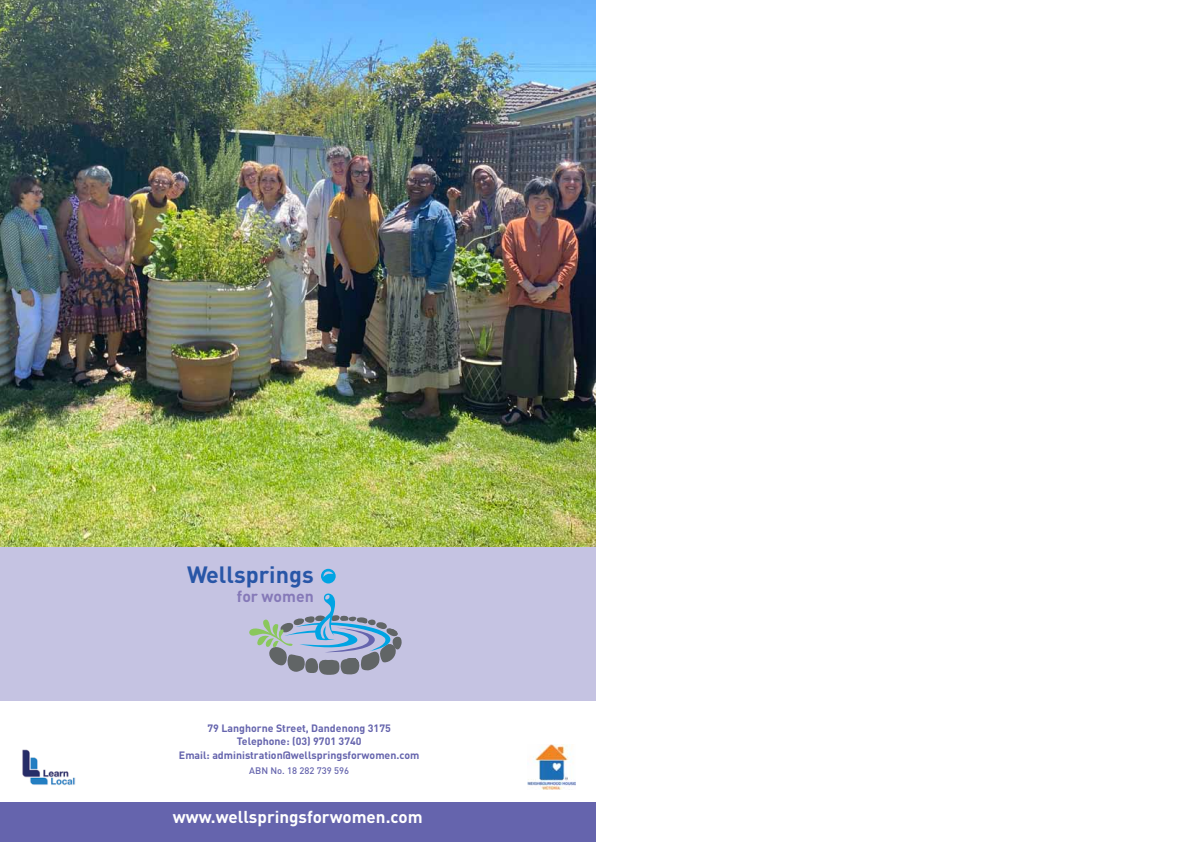
<style>
.page{position:relative;width:1191px;height:842px;background:#fff}
.page>*{position:absolute;margin:0;border:0;box-sizing:border-box;transform-origin:0 0}
.t1{font:700 23.3px "DIN Pro";color:#2856a7}
.t2{font:700 17px "DIN Pro";color:#fff}
.t3{font:700 15.8px "DIN Pro";color:#8579b8}
.t4{font:700 10.6px/13.4px "DIN Pro";color:#6564ad;text-align:center}
.t5{font:500 9.4px "DIN Pro";color:#6564ad}
</style>
<div class="page">
<img style="left:0;top:0;width:595px;height:548px">
<div style="left:0;top:548px;width:595px;height:153px;background:#c5c3e2"></div>
<div style="left:0;top:802px;width:595px;height:40px;background:#6564ad"></div>
<svg style="left:321px;top:569px;width:15px;height:14px"></svg>
<svg style="left:249px;top:593px;width:153px;height:82px"></svg>
<img style="left:22px;top:749px;width:53px;height:37px">
<img style="left:527px;top:745px;width:48px;height:45px">
<h1 class="t1" style="left:187px;top:555px;width:128px">Wellsprings</h1>
<h3 class="t3" style="left:237px;top:583px;width:78px">for women</h3>
<p class="t4" style="left:179px;top:720px;width:242px">79 Langhorne Street, Dandenong 3175<br>Telephone: (03) 9701 3740<br>Email: administration@wellspringsforwomen.com</p>
<p class="t5" style="left:249px;top:763px;width:101px">ABN No. 18 282 739 596</p>
<h2 class="t2" style="left:173px;top:803px;width:251px">www.wellspringsforwomen.com</h2>
</div>
